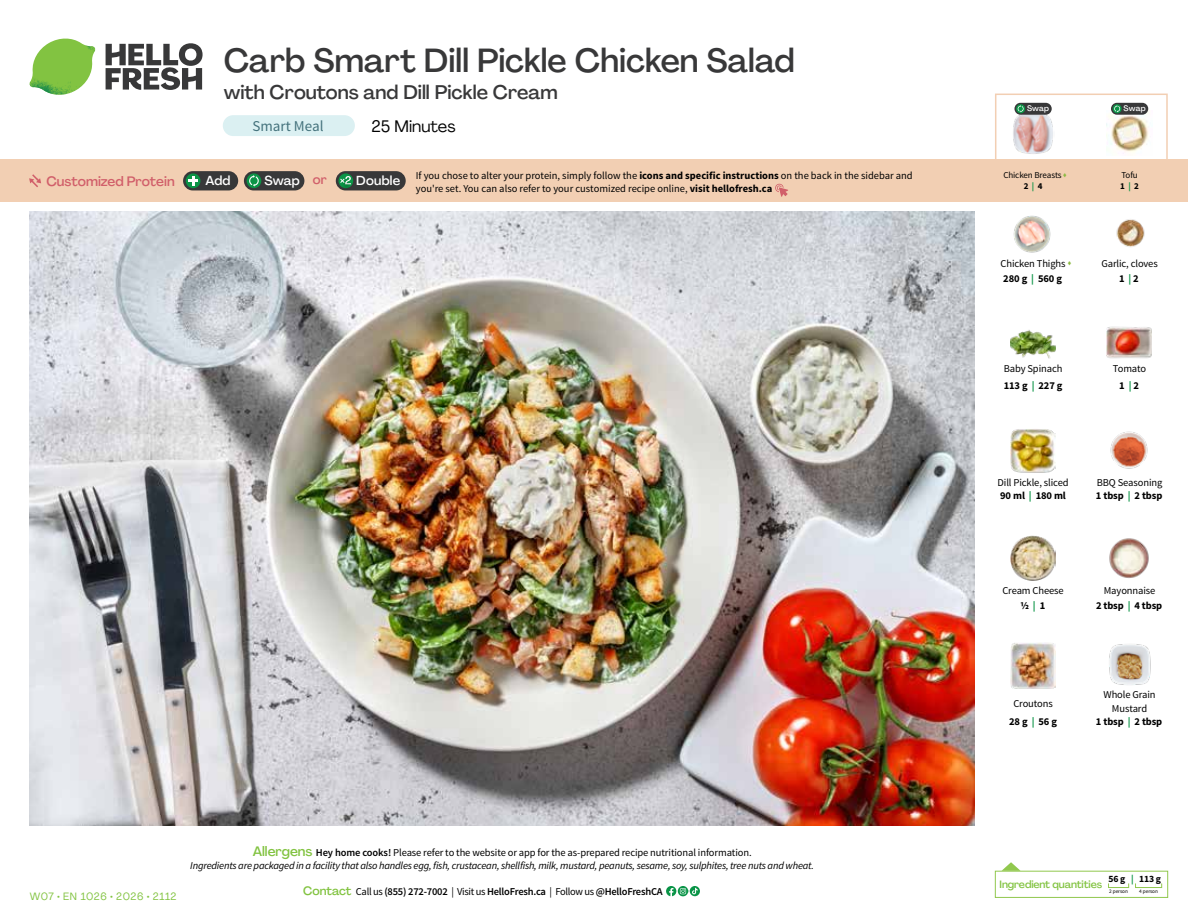
<style>
.page{position:relative;width:1188px;height:918px;background:#fff}
.page>*{position:absolute;margin:0;border:0;box-sizing:border-box;transform-origin:0 0}
.t1{font:500 33px "Agrandir";color:#383839}
.t2{font:500 19.5px "Agrandir";color:#383839}
.t3{font:16.5px "Agrandir";color:#000}
.t4{font:15px "Source Sans Pro";color:#43717b}
.t5{font:500 13.5px "Agrandir";color:#d15f6a}
.t6{font:500 12.9px "Agrandir";letter-spacing:.015em;color:#fff}
.t7{font:10.5px/17px "Source Sans Pro";letter-spacing:-.01em;color:#000;text-align:center}
.t8{font:italic 10.5px/13.5px "Source Sans Pro";letter-spacing:-.02em;color:#000;text-align:center}
.t9{font:600 10.5px "Source Sans Pro";letter-spacing:-.02em;color:#000}
.t10{font:500 10.5px "Agrandir";letter-spacing:-.01em;color:#82c341}
.t11{font:10.5px "Agrandir";letter-spacing:.05em;color:#82c341}
.t12{font:700 9.6px "Source Sans Pro";color:#000}
.t13{font:9px/10.9px "Source Sans Pro";letter-spacing:-.01em;color:#000}
.t14{font:500 7.95px "Agrandir";letter-spacing:.01em;color:#fff}
.t15{font:5.25px "Source Sans Pro";letter-spacing:-.01em;color:#000}
.s1{font-weight:700}
.s2{color:#d15f6a}
.s3{font-weight:700;color:#0b9446}
.s4{color:#8cba42}
.s5{font-family:"Agrandir";font-weight:500;font-style:normal;font-size:13.5px;color:#82c341}
.s6{font-weight:600;font-style:normal}
.s7{font-style:normal}
.s8{font-family:"Agrandir";font-weight:500;font-size:12px;color:#82c341}
.s9{font-weight:400}
.s10{color:#0b9446}
</style>
<div class="page">
<svg style="left:106px;top:43px;width:97px;height:47px"></svg>
<svg style="left:34px;top:39px;width:59px;height:38px"></svg>
<img style="left:65px;top:39px;width:30px;height:25px">
<img style="left:33px;top:60px;width:56px;height:10px">
<img style="left:29px;top:64px;width:58px;height:31px">
<img style="left:64px;top:70px;width:25px;height:24px">
<img style="left:30px;top:211px;width:945px;height:615px">
<svg style="left:690px;top:886px;width:10px;height:10px"></svg>
<svg style="left:666px;top:886px;width:32px;height:10px"></svg>
<svg style="left:1002px;top:862px;width:19px;height:9px"></svg>
<div style="left:995px;top:871px;width:173px;height:27px;border:1px solid #91c84e"></div>
<div style="left:1108px;top:883px;width:21px;height:5px;border:1px solid #91c84e"></div>
<div style="left:1135px;top:883px;width:27px;height:5px;border:1px solid #91c84e"></div>
<img style="left:1011px;top:330px;width:45px;height:29px">
<img style="left:1106px;top:326px;width:46px;height:33px">
<img style="left:1011px;top:429px;width:45px;height:44px">
<img style="left:1110px;top:431px;width:38px;height:38px">
<img style="left:1011px;top:536px;width:45px;height:45px">
<img style="left:1109px;top:538px;width:40px;height:40px">
<img style="left:1011px;top:643px;width:45px;height:45px">
<img style="left:1116px;top:219px;width:29px;height:28px">
<img style="left:1013px;top:215px;width:38px;height:38px">
<img style="left:1109px;top:644px;width:42px;height:41px">
<div style="left:0;top:160px;width:1188px;height:42px;background:#f2cfb3"></div>
<svg style="left:29px;top:174px;width:12px;height:13px"></svg>
<div style="left:336px;top:171px;width:70px;height:19px;background:#383839;border-radius:10px"></div>
<svg style="left:338px;top:173px;width:15px;height:15px"></svg>
<div style="left:341px;top:180px;width:11px;height:11px;background:#000;opacity:.35"></div>
<svg style="left:339px;top:176px;width:12px;height:8px"></svg>
<div style="left:244px;top:171px;width:60px;height:19px;background:#383839;border-radius:10px"></div>
<div style="left:247px;top:173px;width:14px;height:15px;background:#0b9446;border-radius:50%"></div>
<svg style="left:249px;top:175px;width:10px;height:12px"></svg>
<div style="left:183px;top:171px;width:55px;height:19px;background:#383839;border-radius:10px"></div>
<div style="left:186px;top:173px;width:14px;height:15px;background:#0b9446;border-radius:50%"></div>
<svg style="left:188px;top:176px;width:10px;height:10px"></svg>
<svg style="left:775px;top:183px;width:13px;height:14px"></svg>
<div style="left:995px;top:94px;width:173px;height:69px;border:2px solid #f2cfb3"></div>
<img style="left:1107px;top:111px;width:42px;height:43px">
<img style="left:1013px;top:115px;width:40px;height:39px">
<div style="left:1111px;top:103px;width:37px;height:12px;background:#383839;border-radius:6px"></div>
<svg style="left:1113px;top:104px;width:9px;height:9px"></svg>
<svg style="left:1114px;top:105px;width:6px;height:7px"></svg>
<div style="left:1014px;top:103px;width:38px;height:12px;background:#383839;border-radius:6px"></div>
<svg style="left:1016px;top:104px;width:9px;height:9px"></svg>
<svg style="left:1018px;top:105px;width:6px;height:7px"></svg>
<div style="left:223px;top:115px;width:132px;height:21px;background:#dbf0f2;border-radius:10px"></div>
<h1 class="t1" style="left:224px;top:40px;width:573px">Carb Smart Dill Pickle Chicken Salad</h1>
<h2 class="t2" style="left:224px;top:80px;width:336px">with Croutons and Dill Pickle Cream</h2>
<h3 class="t3" style="left:372px;top:116px;width:86px">25 Minutes</h3>
<h3 class="t4" style="left:253px;top:117px;width:73px">Smart Meal</h3>
<p class="t14" style="left:1027px;top:104px;width:24px">Swap</p>
<p class="t14" style="left:1124px;top:104px;width:24px">Swap</p>
<p class="t7" style="left:416px;top:168px;width:498px;line-height:13.5px;text-align:left">If you chose to alter your protein, simply follow the <span class="s1">icons and specific instructions</span> on the back in the sidebar and you're set. You can also refer to your customized recipe online, <span class="s1">visit hellofresh.ca</span></p>
<p class="t5" style="left:46px;top:173px;width:130px">Customized Protein</p>
<p class="t6" style="left:205px;top:172px;width:27px">Add</p>
<p class="t6" style="left:264px;top:172px;width:64px">Swap <span class="s2">or</span></p>
<p class="t6" style="left:356px;top:172px;width:45px">Double</p>
<p class="t13" style="left:1120px;top:170px;width:20px">Tofu<br><span class="s1">1</span> <span class="s3">|</span> <span class="s1">2</span></p>
<p class="t13" style="left:1003px;top:170px;width:60px;text-align:center">Chicken Breasts<br><span class="s1">2</span> <span class="s3">|</span> <span class="s1">4</span></p>
<p class="t7" style="left:1001px;top:256px;width:73px;line-height:15.3px;text-align:left">Chicken Thighs<span class="s4">▲<br></span><span class="s1">280 g</span> <span class="s3">|</span> <span class="s1">560 g</span></p>
<p class="t7" style="left:1101px;top:256px;width:58px;line-height:15.3px">Garlic, cloves<br><span class="s1">1</span> <span class="s3">|</span> <span class="s1">2</span></p>
<p class="t7" style="left:1004px;top:360px;width:60px;text-align:left">Baby Spinach<br><span class="s1">113 g</span> <span class="s3">|</span> <span class="s1">227 g</span></p>
<p class="t7" style="left:1113px;top:360px;width:35px">Tomato<br><span class="s1">1</span> <span class="s3">|</span> <span class="s1">2</span></p>
<p class="t7" style="left:998px;top:475px;width:73px;line-height:13.8px;text-align:left">Dill Pickle, sliced<br><span class="s1">90 ml</span> <span class="s3">|</span> <span class="s1">180 ml</span></p>
<p class="t7" style="left:1096px;top:475px;width:68px;line-height:13.8px;text-align:left">BBQ Seasoning<br><span class="s1">1 tbsp</span> <span class="s3">|</span> <span class="s1">2 tbsp</span></p>
<p class="t7" style="left:1002px;top:583px;width:63px;line-height:14.9px">Cream Cheese<br><span class="s1">1/2</span> <span class="s3">|</span> <span class="s1">1</span></p>
<p class="t7" style="left:1096px;top:583px;width:68px;line-height:14.9px">Mayonnaise<br><span class="s1">2 tbsp</span> <span class="s3">|</span> <span class="s1">4 tbsp</span></p>
<p class="t11" style="left:30px;top:890px;width:148px">W07 • EN 1026 • 2026 • 2112</p>
<p class="t8" style="left:190px;top:846px;width:625px"><span class="s5">Allergens</span> <span class="s6">Hey home cooks!</span> <span class="s7">Please refer to the website or app for the as-prepared recipe nutritional information.<br></span>Ingredients are packaged in a facility that also handles egg, fish, crustacean, shellfish, milk, mustard, peanuts, sesame, soy, sulphites, tree nuts and wheat.</p>
<p class="t9" style="left:303px;top:885px;width:361px"><span class="s8">Contact</span> <span class="s9">Call us</span> (855) 272-7002 <span class="s9">| Visit us</span> HelloFresh.ca <span class="s9">| Follow us</span> @HelloFreshCA</p>
<p class="t7" style="left:1009px;top:694px;width:49px;line-height:18px">Croutons<br><span class="s1">28 g</span> <span class="s3">|</span> <span class="s1">56 g</span></p>
<p class="t7" style="left:1096px;top:688px;width:68px;line-height:13.2px">Whole Grain<br>Mustard<br><span class="s1">1 tbsp</span> <span class="s3">|</span> <span class="s1">2 tbsp</span></p>
<p class="t12" style="left:1108px;top:873px;width:54px">56 g <span class="s10">|</span> 113 g</p>
<p class="t15" style="left:1109px;top:888px;width:20px">2 person</p>
<p class="t15" style="left:1139px;top:888px;width:20px">4 person</p>
<p class="t10" style="left:1000px;top:878px;width:104px">Ingredient quantities</p>
</div>
